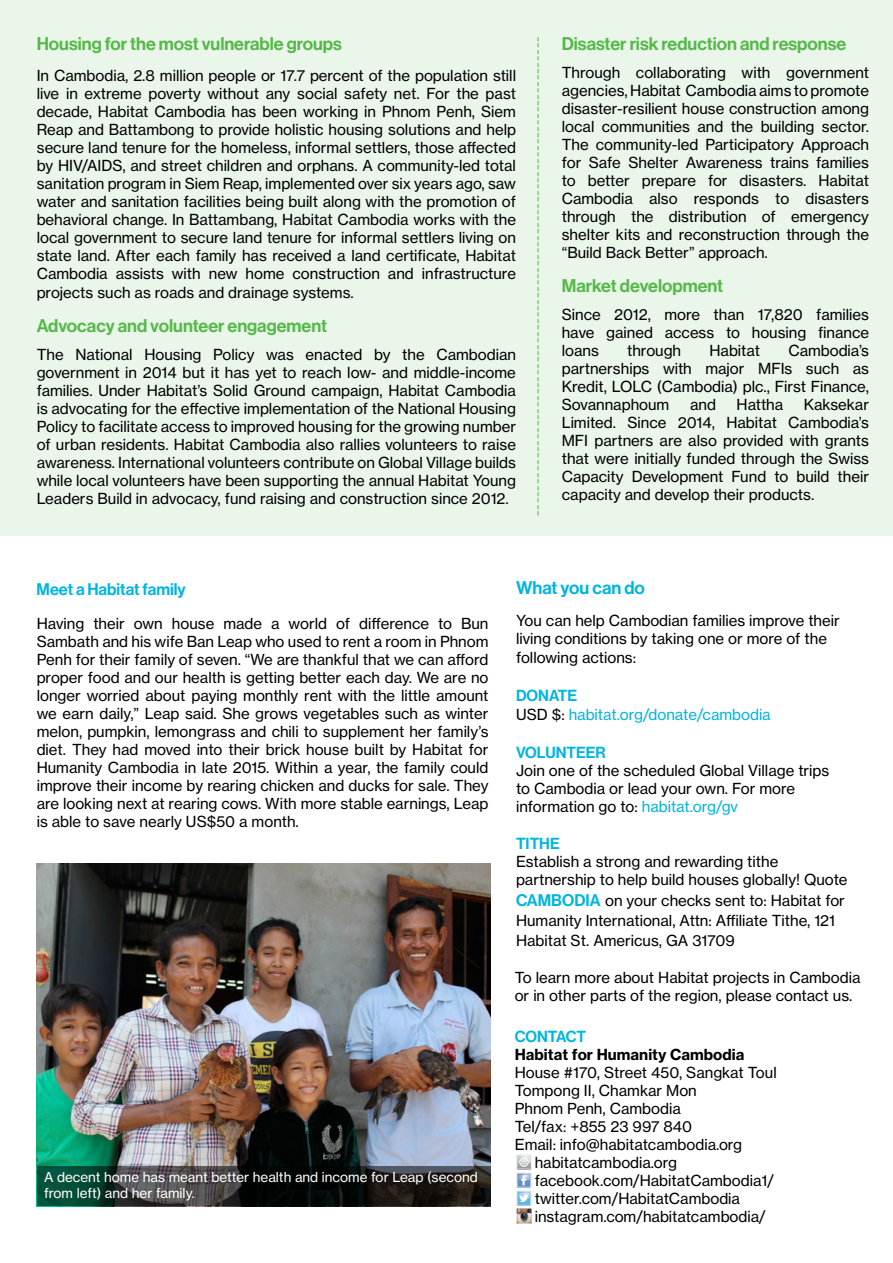
<style>
.page{position:relative;width:893px;height:1263px;background:#fff}
.page>*{position:absolute;margin:0;border:0;box-sizing:border-box;transform-origin:0 0}
.t1{font:18px "N Haas Grotesk DS Pro 65 Md";color:#54b948}
.t2{font:18px "Minion Pro";color:#54b948}
.t3{font:18px "N Haas Grotesk DS Pro 65 Md";color:#00b5df}
.t4{font:16.5px "N Haas Grotesk DS Pro 65 Md";color:#00b5df}
.t5{font:15.75px "N Haas Grotesk DS Pro 65 Md";color:#00b5df}
.t6{font:15px/18px "N Haas Grotesk TX Pro 55 Rg";color:#000;text-align:justify}
.t7{font:15px "N Haas Grotesk TX Pro 55 Rg";color:#00b5df}
.t8{font:15px "N Haas Grotesk TX Pro 75 Bd";color:#000}
.t9{font:13.5px/16.2px "N Haas Grotesk TX Pro 55 Rg";color:#fff}
.s1{color:#000}
.s2{color:#00b5df}
.s3{font-family:"N Haas Grotesk DS Pro 65 Md";font-size:16.5px;color:#00b5df}
</style>
<div class="page">
<div style="left:0;top:0;width:893px;height:536px;background:#eaf6e9"></div>
<img style="left:516px;top:1173px;width:16px;height:15px">
<img style="left:516px;top:1208px;width:16px;height:16px">
<img style="left:516px;top:1191px;width:16px;height:15px">
<img style="left:516px;top:1154px;width:16px;height:16px">
<svg style="left:517px;top:1155px;width:14px;height:50px"></svg>
<img style="left:37px;top:864px;width:453px;height:302px">
<svg style="left:37px;top:1166px;width:453px;height:40px;background:#202a27"></svg>
<p class="t1" style="left:37px;top:33px;width:307px">Housing for the most vulnerable groups</p>
<p class="t6" style="left:37px;top:66px;width:481px">In Cambodia, 2.8 million people or 17.7 percent of the population still live in extreme poverty without any social safety net. For the past decade, Habitat Cambodia has been working in Phnom Penh, Siem Reap and Battambong to provide holistic housing solutions and help secure land tenure for the homeless, informal settlers, those affected by HIV/AIDS, and street children and orphans. A community-led total sanitation program in Siem Reap, implemented over six years ago, saw water and sanitation facilities being built along with the promotion of behavioral change. In Battambang, Habitat Cambodia works with the local government to secure land tenure for informal settlers living on state land. After each family has received a land certificate, Habitat Cambodia assists with new home construction and infrastructure projects such as roads and drainage systems.</p>
<p class="t1" style="left:37px;top:315px;width:292px">Advocacy and volunteer engagement</p>
<p class="t6" style="left:37px;top:345px;width:481px">The National Housing Policy was enacted by the Cambodian government in 2014 but it has yet to reach low- and middle-income families. Under Habitat’s Solid Ground campaign, Habitat Cambodia is advocating for the effective implementation of the National Housing Policy to facilitate access to improved housing for the growing number of urban residents. Habitat Cambodia also rallies volunteers to raise awareness. International volunteers contribute on Global Village builds while local volunteers have been supporting the annual Habitat Young Leaders Build in advocacy, fund raising and construction since 2012.</p>
<p class="t2" style="left:552px;top:36px;width:482px;rotate:90deg">---------------------------------------------------------------------------</p>
<p class="t1" style="left:562px;top:33px;width:286px">Disaster risk reduction and response</p>
<p class="t6" style="left:562px;top:63px;width:309px">Through collaborating with government agencies, Habitat Cambodia aims to promote disaster-resilient house construction among local communities and the building sector.<br>The community-led Participatory Approach for Safe Shelter Awareness trains families to better prepare for disasters. Habitat Cambodia also responds to disasters through the distribution of emergency shelter kits and reconstruction through the “Build Back Better” approach.</p>
<p class="t1" style="left:562px;top:275px;width:163px">Market development</p>
<p class="t6" style="left:562px;top:306px;width:309px">Since 2012, more than 17,820 families have gained access to housing finance loans</p>
<p class="t6" style="left:562px;top:342px;width:309px;text-indent:227px">Cambodia’s partnerships with major MFIs such as Kredit, LOLC (Cambodia) plc., First Finance, Sovannaphoum</p>
<p class="t6" style="left:627px;top:342px;width:56px">through</p>
<p class="t6" style="left:709px;top:342px;width:52px">Habitat</p>
<p class="t6" style="left:562px;top:396px;width:309px;text-indent:242px">Kaksekar Limited. Since 2014, Habitat Cambodia’s MFI partners are also provided with grants that were initially funded through the Swiss Capacity Development Fund to build their capacity and develop their products.</p>
<p class="t6" style="left:690px;top:396px;width:27px">and</p>
<p class="t6" style="left:736px;top:396px;width:48px">Hattha</p>
<p class="t4" style="left:37px;top:580px;width:151px">Meet a Habitat family</p>
<p class="t6" style="left:37px;top:614px;width:453px">Having their own house made a world of difference to Bun Sambath and his wife Ban Leap who used to rent a room in Phnom Penh for their family of seven. “We are thankful that we can afford proper food and our health is getting better each day. We are no longer worried about paying monthly rent with the little amount we earn daily,” Leap said. She grows vegetables such as winter melon, pumpkin, lemongrass and chili to supplement her family’s diet. They had moved into their brick house built by Habitat for Humanity Cambodia in late 2015. Within a year, the family could improve their income by rearing chicken and ducks for sale. They are looking next at rearing cows. With more stable earnings, Leap is able to save nearly US$50 a month.</p>
<p class="t9" style="left:44px;top:1168px;width:435px">A decent home has meant better health and income for Leap (second from left) and her family.</p>
<p class="t3" style="left:516px;top:577px;width:130px">What you can do</p>
<p class="t6" style="left:516px;top:611px;width:325px;line-height:18.5px;text-align:left">You can help Cambodian families improve their living conditions by taking one or more of the following actions:</p>
<p class="t5" style="left:516px;top:686px;width:63px">DONATE</p>
<p class="t7" style="left:516px;top:705px;width:256px"><span class="s1">USD $:</span> habitat.org/donate/cambodia</p>
<p class="t5" style="left:516px;top:743px;width:91px">VOLUNTEER</p>
<p class="t6" style="left:516px;top:761px;width:315px;text-align:left">Join one of the scheduled Global Village trips to Cambodia or lead your own. For more information go to: <span class="s2">habitat.org/gv</span></p>
<p class="t5" style="left:516px;top:835px;width:45px">TITHE</p>
<p class="t6" style="left:516px;top:853px;width:333px">Establish a strong and rewarding tithe partnership to help build houses globally! Quote</p>
<p class="t6" style="left:516px;top:890px;width:330px;line-height:20.2px;text-align:left"><span class="s3">CAMBODIA</span> on your checks sent to: Habitat for<br>Humanity International, Attn: Affiliate Tithe, 121<br>Habitat St. Americus, GA 31709</p>
<p class="t6" style="left:515px;top:969px;width:347px">To learn more about Habitat projects in Cambodia or in other parts of the region, please contact us.</p>
<p class="t5" style="left:515px;top:1027px;width:73px">CONTACT</p>
<p class="t8" style="left:515px;top:1045px;width:231px">Habitat for Humanity Cambodia</p>
<p class="t6" style="left:515px;top:1063px;width:263px">House #170, Street 450, Sangkat Toul</p>
<p class="t6" style="left:515px;top:1081px;width:184px">Tompong II, Chamkar Mon</p>
<p class="t6" style="left:515px;top:1099px;width:168px">Phnom Penh, Cambodia</p>
<p class="t6" style="left:515px;top:1117px;width:179px">Tel/fax: +855 23 997 840</p>
<p class="t6" style="left:515px;top:1135px;width:229px">Email: info@habitatcambodia.org</p>
<p class="t6" style="left:535px;top:1153px;width:144px">habitatcambodia.org</p>
<p class="t6" style="left:535px;top:1171px;width:241px">facebook.com/HabitatCambodia1/</p>
<p class="t6" style="left:535px;top:1189px;width:207px">twitter.com/HabitatCambodia</p>
<p class="t6" style="left:535px;top:1207px;width:233px">instagram.com/habitatcambodia/</p>
</div>
